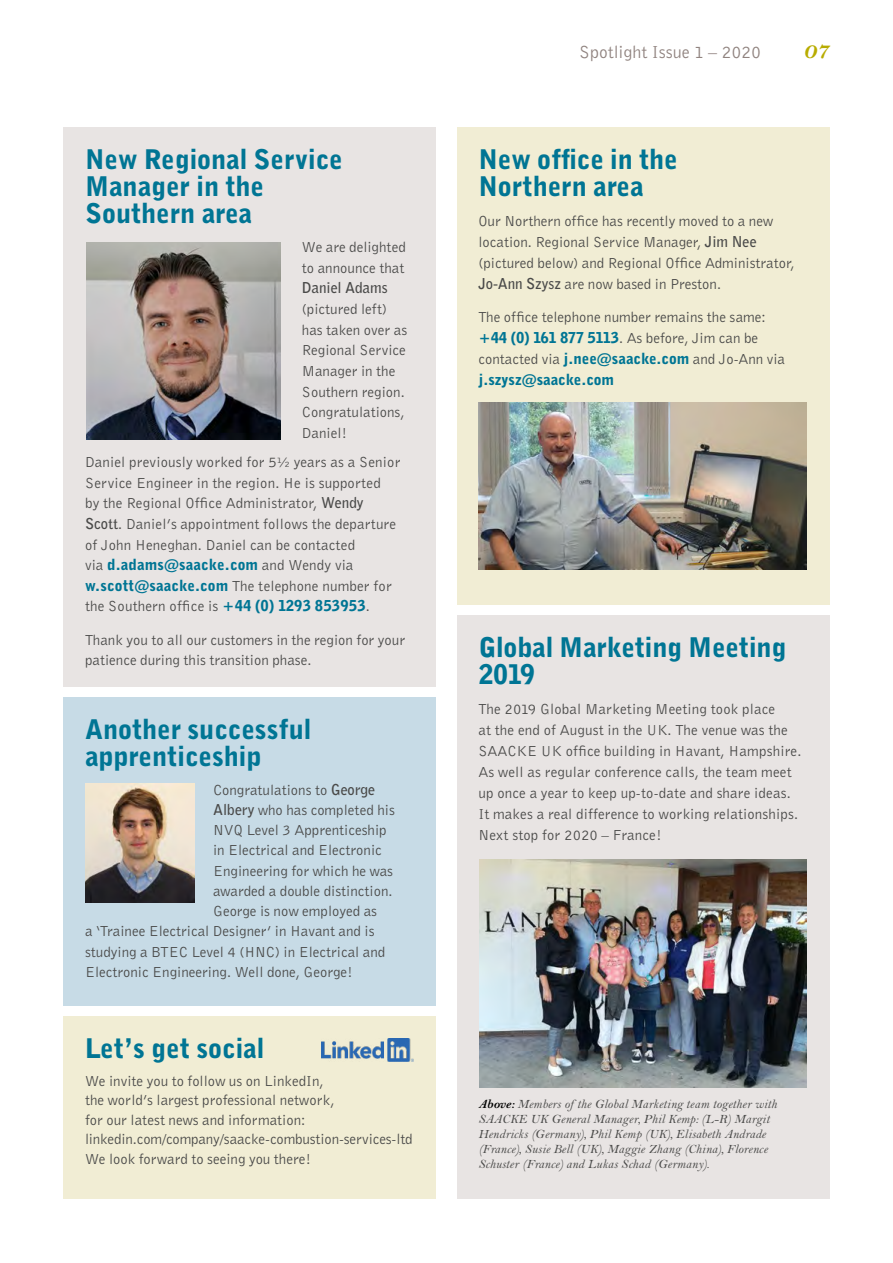
<style>
.page{position:relative;width:893px;height:1263px;background:#fff}
.page>*{position:absolute;margin:0;border:0;box-sizing:border-box;transform-origin:0 0}
.t1{font:900 27px/27px "Bell Gothic";color:#007594}
.t2{font:italic 700 24px "Bell MT Std";color:#b8ac00}
.t3{font:18px "Bell Gothic";color:#90837f}
.t4{font:15px/20.7px "Bell Gothic";color:#4a4a49}
.t5{font:700 15px "Bell Gothic";color:#4a4a49}
.t6{font:italic 12.75px/15px "Bell MT Std";letter-spacing:.01em;color:#4a4a49}
.s1{font-weight:700}
.s2{font-weight:900;color:#007594}
.s3{font-weight:700;color:#000}
</style>
<div class="page">
<div style="left:64px;top:128px;width:372px;height:559px;background:#e8e4e3"></div>
<img style="left:86px;top:242px;width:195px;height:197px">
<div style="left:457px;top:128px;width:372px;height:477px;background:#f1edd4"></div>
<img style="left:478px;top:402px;width:329px;height:168px">
<div style="left:457px;top:616px;width:372px;height:583px;background:#e8e4e3"></div>
<img style="left:479px;top:859px;width:328px;height:229px">
<div style="left:64px;top:697px;width:372px;height:309px;background:#c7dbe6"></div>
<img style="left:85px;top:783px;width:110px;height:119px">
<div style="left:64px;top:1016px;width:372px;height:183px;background:#f1edd4"></div>
<img style="left:321px;top:1039px;width:92px;height:22px">
<h1 class="t1" style="left:85px;top:147px;width:259px">New Regional Service<br>Manager in the<br>Southern area</h1>
<p class="t4" style="left:302px;top:237px;width:106px">We are delighted to announce that</p>
<p class="t5" style="left:302px;top:278px;width:87px">Daniel Adams</p>
<p class="t4" style="left:302px;top:298px;width:107px">(pictured left) has taken over as<br>Regional Service<br>Manager in the<br>Southern region.<br>Congratulations,<br>Daniel!</p>
<p class="t4" style="left:85px;top:451px;width:317px">Daniel previously worked for 5½ years as a Senior Service Engineer in the region. He is supported<br>by the Regional Office Administrator, <span class="s1">Wendy Scott</span>. Daniel’s appointment follows the departure of John Heneghan. Daniel can be contacted<br>via <span class="s2">d.adams@saacke.com</span> and Wendy via <span class="s2">w.scott@saacke.com</span> The telephone number for the Southern office is <span class="s2">+44 (0) 1293 853953</span>.</p>
<p class="t4" style="left:85px;top:629px;width:322px">Thank you to all our customers in the region for your patience during this transition phase.</p>
<h1 class="t1" style="left:85px;top:716px;width:228px">Another successful apprenticeship</h1>
<p class="t4" style="left:213px;top:779px;width:163px">Congratulations to <span class="s1">George</span></p>
<p class="t4" style="left:213px;top:799px;width:183px"><span class="s1">Albery</span> who has completed his</p>
<p class="t4" style="left:213px;top:819px;width:175px">NVQ Level 3 Apprenticeship</p>
<p class="t4" style="left:213px;top:840px;width:170px">in Electrical and Electronic</p>
<p class="t4" style="left:213px;top:860px;width:182px">Engineering for which he was</p>
<p class="t4" style="left:213px;top:880px;width:181px">awarded a double distinction.</p>
<p class="t4" style="left:213px;top:900px;width:166px">George is now employed as</p>
<p class="t4" style="left:85px;top:921px;width:291px">a ‘Trainee Electrical Designer’ in Havant and is</p>
<p class="t4" style="left:85px;top:941px;width:302px">studying a BTEC Level 4 (HNC) in Electrical and</p>
<p class="t4" style="left:85px;top:961px;width:270px">Electronic Engineering. Well done, George!</p>
<h1 class="t1" style="left:85px;top:1035px;width:181px">Let’s get social</h1>
<p class="t4" style="left:85px;top:1071px;width:329px;line-height:19.5px">We invite you to follow us on LinkedIn,<br>the world’s largest professional network,<br>for our latest news and information: linkedin.com/company/saacke-combustion-services-ltd We look forward to seeing you there!</p>
<p class="t3" style="left:579px;top:41px;width:184px">Spotlight Issue 1 – 2020</p>
<h2 class="t2" style="left:803px;top:37px;width:28px">07</h2>
<h1 class="t1" style="left:478px;top:147px;width:201px">New office in the<br>Northern area</h1>
<p class="t4" style="left:478px;top:210px;width:318px">Our Northern office has recently moved to a new location. Regional Service Manager, <span class="s1">Jim Nee </span>(pictured below) and Regional Office Administrator, <span class="s1">Jo-Ann Szysz</span> are now based in Preston.</p>
<p class="t4" style="left:478px;top:307px;width:308px">The office telephone number remains the same: <span class="s2">+44 (0) 161 877 5113</span>. As before, Jim can be contacted via <span class="s2">j.nee@saacke.com</span> and Jo-Ann via <span class="s2">j.szysz@saacke.com</span></p>
<h1 class="t1" style="left:478px;top:635px;width:309px">Global Marketing Meeting<br>2019</h1>
<p class="t4" style="left:478px;top:698px;width:325px">The 2019 Global Marketing Meeting took place<br>at the end of August in the UK. The venue was the SAACKE UK office building in Havant, Hampshire.<br>As well as regular conference calls, the team meet up once a year to keep up-to-date and share ideas.<br>It makes a real difference to working relationships.<br>Next stop for 2020 – France!</p>
<p class="t6" style="left:478px;top:1096px;width:300px"><span class="s3">Above:</span> Members of the Global Marketing team together with SAACKE UK General Manager, Phil Kemp: (L-R) Margit Hendricks (Germany), Phil Kemp (UK), Elisabeth Andrade (France), Susie Bell (UK), Maggie Zhang (China), Florence Schuster (France) and Lukas Schad (Germany).</p>
</div>
